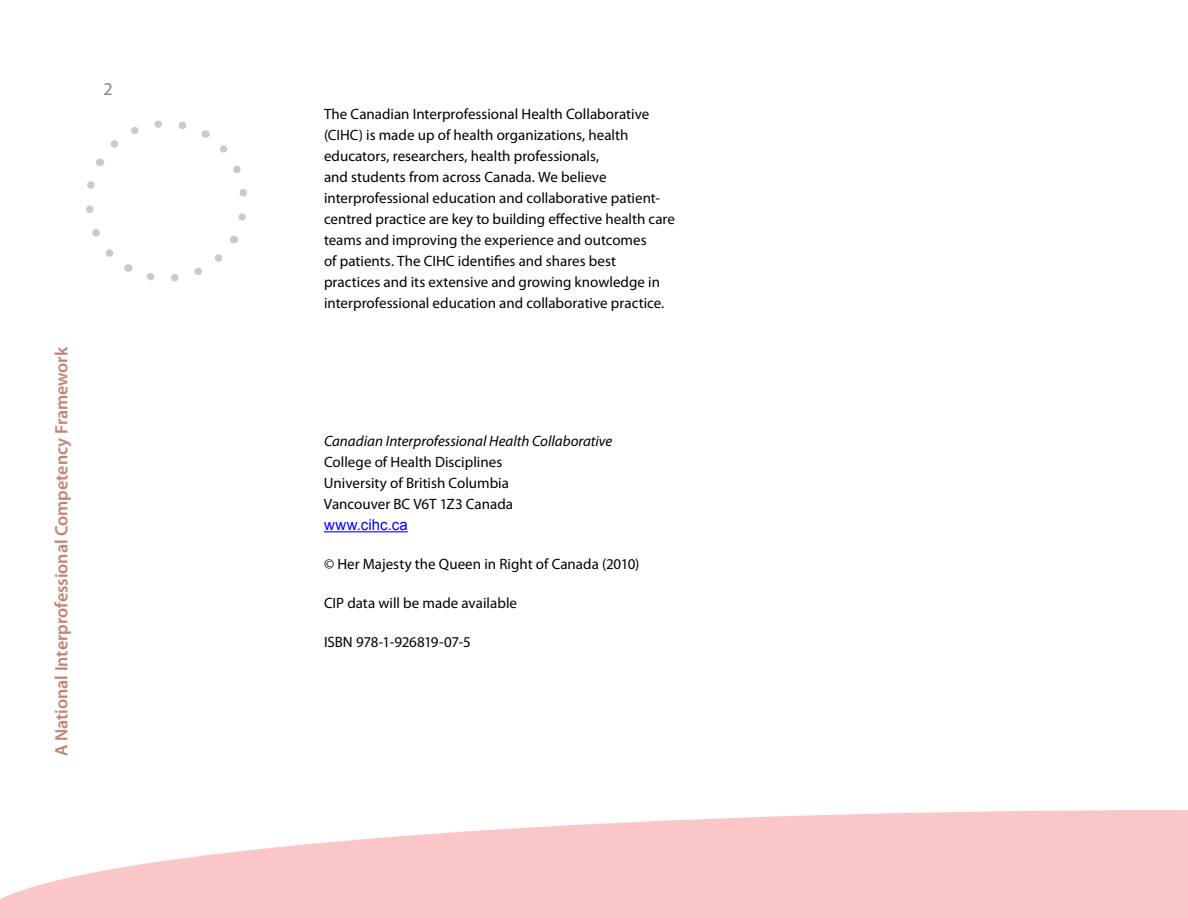
<style>
.page{position:relative;width:1188px;height:918px;background:#fff}
.page>*{position:absolute;margin:0;border:0;box-sizing:border-box;transform-origin:0 0}
.t1{font:600 18px "Myriad Pro";letter-spacing:-.005em;color:#c38272}
.t2{font:15px/21px "Myriad Pro";color:#000}
.t3{font:italic 15px "Myriad Pro";color:#000}
.t4{font:15px "Myriad Pro";letter-spacing:-.02em;color:#000}
.t5{font:15px "Arial";letter-spacing:.015em;color:#00f}
</style>
<div class="page">
<svg style="left:205px;top:130px;width:42px;height:91px"></svg>
<svg style="left:96px;top:120px;width:91px;height:46px"></svg>
<svg style="left:86px;top:181px;width:43px;height:91px"></svg>
<svg style="left:146px;top:236px;width:91px;height:46px"></svg>
<svg style="left:0;top:810px;width:1187px;height:108px;fill:#fac6c8"></svg>
<svg style="left:1187px;top:810px;width:1px;height:108px"></svg>
<hr style="left:324px;top:531px;width:84px;height:1px;background:#00f">
<p class="t1" style="left:50px;top:756px;width:411px;rotate:-90deg">A National Interprofessional Competency Framework</p>
<p class="t2" style="left:324px;top:103px;width:352px">The Canadian Interprofessional Health Collaborative (CIHC) is made up of health organizations, health educators, researchers, health professionals,<br>and students from across Canada. We believe interprofessional education and collaborative patient&shy;centred practice are key to building effective health care teams and improving the experience and outcomes<br>of patients. The CIHC identifies and shares best practices and its extensive and growing knowledge in interprofessional education and collaborative practice.</p>
<p class="t3" style="left:324px;top:432px;width:290px">Canadian Interprofessional Health Collaborative</p>
<p class="t2" style="left:324px;top:451px;width:191px">College of Health Disciplines<br>University of British Columbia<br>Vancouver BC V6T 1Z3 Canada</p>
<p class="t5" style="left:324px;top:515px;width:85px">www.cihc.ca</p>
<p class="t2" style="left:324px;top:553px;width:317px">© Her Majesty the Queen in Right of Canada (2010)</p>
<p class="t2" style="left:324px;top:592px;width:195px">CIP data will be made available</p>
<p class="t4" style="left:324px;top:633px;width:148px">ISBN 978-1-926819-07-5</p>
</div>
